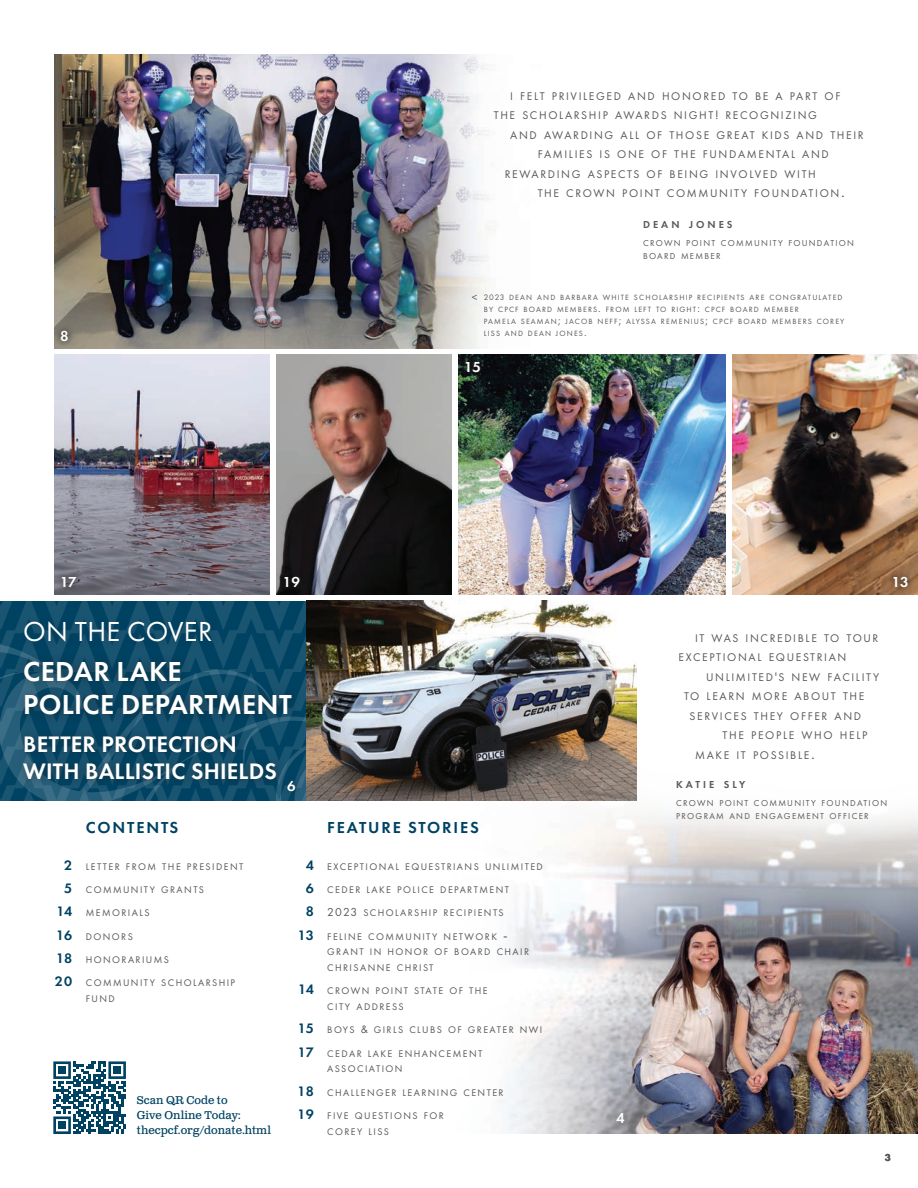
<style>
.page{position:relative;width:918px;height:1188px;background:#fff}
.page>*{position:absolute;margin:0;border:0;box-sizing:border-box;transform-origin:0 0}
.t1{font:600 28.5px "Futura PT";letter-spacing:.01em;color:#fff}
.t2{font:28.5px "Futura PT";letter-spacing:.01em;color:#fff}
.t3{font:600 23.25px "Futura PT";letter-spacing:.01em;color:#fff}
._06__Pull_Quotes{font:600 16.5px "Futura PT";letter-spacing:.11em;color:#004262}
._06__Pull_Quotes-2{font:600 15px "Futura PT";letter-spacing:-.01em;color:#fff}
.t4{font:600 15px "Futura PT";color:#fff}
.t5{font:11.55px/19.5px "Futura PT";letter-spacing:.145em;color:#57585a}
.t6{font:11.25px "Clarendon Text Pro";color:#004262}
.t7{font:11.25px "Futura PT";color:#57585a}
.t8{font:600 10.5px "Futura PT";letter-spacing:.285em;color:#57585a}
.t9{font:800 10.5px "Futura PT";color:#57585a}
._06__Pull_Quotes-3{font:10.05px "Futura PT";letter-spacing:.145em;color:#57585a}
.t10{font:8.85px/13.5px "Futura PT";letter-spacing:.145em;color:#57585a}
.t11{font:7.8px/12px "Futura PT";letter-spacing:.145em;color:#57585a}
.s1{font-size:12.75px}
.s2{font-size:16.5px}
.s3{font-size:8.25px}
.s4{font-size:11.25px}
.s5{font-weight:600;font-size:14.25px;color:#004262}
.s6{font-size:12px}
.s7{font-size:14.25px}
</style>
<div class="page">
<img style="left:527px;top:843px;width:391px;height:291px">
<svg style="left:396px;top:513px;width:522px;height:330px"></svg>
<svg style="left:396px;top:801px;width:131px;height:333px"></svg>
<img style="left:54px;top:54px;width:436px;height:294px">
<div style="left:54px;top:324px;width:21px;height:24px;background:#231f20;opacity:.75"></div>
<svg style="left:0;top:601px;width:307px;height:22px;background:#0c4a68"></svg>
<svg style="left:0;top:623px;width:307px;height:178px;background:#14506d"></svg>
<div style="left:281px;top:774px;width:22px;height:25px;background:#231f20;opacity:.5"></div>
<div style="left:18px;top:615px;width:202px;height:36px;background:#231f20;opacity:.2"></div>
<div style="left:17px;top:729px;width:267px;height:59px;background:#231f20;opacity:.5"></div>
<div style="left:16px;top:653px;width:286px;height:72px;background:#231f20;opacity:.5"></div>
<img style="left:307px;top:601px;width:329px;height:200px">
<div style="left:610px;top:1106px;width:22px;height:24px;background:#231f20;opacity:.5"></div>
<svg style="left:53px;top:1061px;width:73px;height:73px"></svg>
<div style="left:58px;top:1066px;width:8px;height:8px;background:#004262"></div>
<div style="left:113px;top:1066px;width:8px;height:8px;background:#004262"></div>
<div style="left:58px;top:1122px;width:8px;height:7px;background:#004262"></div>
<img style="left:458px;top:355px;width:268px;height:239px">
<div style="left:460px;top:355px;width:27px;height:24px;background:#231f20;opacity:.75"></div>
<img style="left:277px;top:355px;width:174px;height:239px">
<div style="left:278px;top:570px;width:28px;height:24px;background:#231f20;opacity:.75"></div>
<img style="left:54px;top:355px;width:216px;height:239px">
<div style="left:55px;top:570px;width:28px;height:24px;background:#231f20;opacity:.75"></div>
<img style="left:733px;top:355px;width:185px;height:239px">
<div style="left:887px;top:570px;width:28px;height:24px;background:#231f20;opacity:.75"></div>
<p class="t5" style="left:510px;top:86px;width:332px">I FELT PRIVILEGED AND HONORED TO BE A PART OF</p>
<p class="t5" style="left:494px;top:105px;width:325px">THE SCHOLARSHIP AWARDS NIGHT<span class="s1">!</span> RECOGNIZING</p>
<p class="t5" style="left:510px;top:125px;width:355px">AND AWARDING ALL OF THOSE GREAT KIDS AND THEIR</p>
<p class="t5" style="left:538px;top:144px;width:293px">FAMILIES IS ONE OF THE FUNDAMENTAL AND</p>
<p class="t5" style="left:505px;top:164px;width:313px">REWARDING ASPECTS OF BEING INVOLVED WITH</p>
<p class="t5" style="left:538px;top:183px;width:309px">THE CROWN POINT COMMUNITY FOUNDATION<span class="s2">.</span></p>
<p class="_06__Pull_Quotes-2" style="left:60px;top:327px;width:10px">8</p>
<p class="t8" style="left:643px;top:217px;width:91px">DEAN JONES</p>
<p class="t10" style="left:643px;top:236px;width:213px">CROWN POINT COMMUNITY FOUNDATION<br>BOARD MEMBER</p>
<p class="t11" style="left:484px;top:292px;width:360px"><span class="s3">2023</span> DEAN AND BARBARA WHITE SCHOLARSHIP RECIPIENTS ARE CONGRATULATED<br>BY CPCF BOARD MEMBERS<span class="s4">.</span> FROM LEFT TO RIGHT<span class="s4">:</span> CPCF BOARD MEMBER</p>
<p class="t11" style="left:484px;top:316px;width:362px">PAMELA SEAMAN<span class="s4">;</span> JACOB NEFF<span class="s4">;</span> ALYSSA REMENIUS<span class="s4">;</span> CPCF BOARD MEMBERS COREY<br>LISS AND DEAN JONES<span class="s4">.</span></p>
<p class="t7" style="left:472px;top:291px;width:7px">&lt;</p>
<p class="_06__Pull_Quotes-2" style="left:464px;top:358px;width:18px">15</p>
<p class="_06__Pull_Quotes-2" style="left:60px;top:572px;width:18px">17</p>
<p class="_06__Pull_Quotes-2" style="left:283px;top:572px;width:19px">19</p>
<p class="_06__Pull_Quotes-2" style="left:892px;top:572px;width:18px">13</p>
<p class="t2" style="left:23px;top:615px;width:191px">ON THE COVER</p>
<p class="t1" style="left:23px;top:654px;width:160px">CEDAR LAKE</p>
<p class="t1" style="left:23px;top:687px;width:270px">POLICE DEPARTMENT</p>
<p class="t3" style="left:23px;top:730px;width:215px">BETTER PROTECTION</p>
<p class="t3" style="left:23px;top:757px;width:255px">WITH BALLISTIC SHIELDS</p>
<p class="t4" style="left:287px;top:777px;width:10px">6</p>
<p class="_06__Pull_Quotes" style="left:86px;top:817px;width:94px">CONTENTS</p>
<p class="_06__Pull_Quotes-3" style="left:64px;top:861px;width:181px"><span class="s5">2</span> LETTER FROM THE PRESIDENT</p>
<p class="_06__Pull_Quotes-3" style="left:64px;top:884px;width:141px"><span class="s5">5</span> COMMUNITY GRANTS</p>
<p class="_06__Pull_Quotes-3" style="left:57px;top:907px;width:94px"><span class="s5">14</span> MEMORIALS</p>
<p class="_06__Pull_Quotes-3" style="left:56px;top:930px;width:78px"><span class="s5">16</span> DONORS</p>
<p class="_06__Pull_Quotes-3" style="left:56px;top:954px;width:114px"><span class="s5">18</span> HONORARIUMS</p>
<p class="_06__Pull_Quotes-3" style="left:55px;top:977px;width:182px"><span class="s5">20</span> COMMUNITY SCHOLARSHIP</p>
<p class="_06__Pull_Quotes-3" style="left:86px;top:993px;width:30px">FUND</p>
<p class="t6" style="left:137px;top:1093px;width:92px">Scan QR Code to</p>
<p class="t6" style="left:137px;top:1108px;width:106px">Give Online Today:</p>
<p class="t6" style="left:137px;top:1123px;width:136px">thecpcf.org/donate.html</p>
<p class="_06__Pull_Quotes" style="left:327px;top:817px;width:153px">FEATURE STORIES</p>
<p class="_06__Pull_Quotes-3" style="left:306px;top:861px;width:239px"><span class="s5">4</span> EXCEPTIONAL EQUESTRIANS UNLIMITED</p>
<p class="_06__Pull_Quotes-3" style="left:306px;top:884px;width:205px"><span class="s5">6</span> CEDER LAKE POLICE DEPARTMENT</p>
<p class="_06__Pull_Quotes-3" style="left:306px;top:907px;width:199px"><span class="s5">8</span> <span class="s6">2023</span> SCHOLARSHIP RECIPIENTS</p>
<p class="_06__Pull_Quotes-3" style="left:298px;top:930px;width:211px"><span class="s5">13</span> FELINE COMMUNITY NETWORK <span class="s7">-</span></p>
<p class="_06__Pull_Quotes-3" style="left:327px;top:946px;width:203px">GRANT IN HONOR OF BOARD CHAIR</p>
<p class="_06__Pull_Quotes-3" style="left:327px;top:962px;width:108px">CHRISANNE CHRIST</p>
<p class="_06__Pull_Quotes-3" style="left:298px;top:985px;width:191px"><span class="s5">14</span> CROWN POINT STATE OF THE</p>
<p class="_06__Pull_Quotes-3" style="left:327px;top:1001px;width:78px">CITY ADDRESS</p>
<p class="_06__Pull_Quotes-3" style="left:298px;top:1024px;width:246px"><span class="s5">15</span> BOYS <span class="s4">&amp;</span> GIRLS CLUBS OF GREATER NWI</p>
<p class="_06__Pull_Quotes-3" style="left:298px;top:1047px;width:186px"><span class="s5">17</span> CEDAR LAKE ENHANCEMENT</p>
<p class="_06__Pull_Quotes-3" style="left:327px;top:1063px;width:77px">ASSOCIATION</p>
<p class="_06__Pull_Quotes-3" style="left:298px;top:1086px;width:208px"><span class="s5">18</span> CHALLENGER LEARNING CENTER</p>
<p class="_06__Pull_Quotes-3" style="left:298px;top:1110px;width:148px"><span class="s5">19</span> FIVE QUESTIONS FOR</p>
<p class="_06__Pull_Quotes-3" style="left:327px;top:1125px;width:63px">COREY LISS</p>
<p class="t5" style="left:679px;top:628px;width:201px;text-indent:16px">IT WAS INCREDIBLE TO TOUR<br>EXCEPTIONAL EQUESTRIAN</p>
<p class="t5" style="left:706px;top:667px;width:175px">UNLIMITED<span class="s1">'</span>S NEW FACILITY</p>
<p class="t5" style="left:684px;top:687px;width:182px">TO LEARN MORE ABOUT THE</p>
<p class="t5" style="left:690px;top:706px;width:173px">SERVICES THEY OFFER AND</p>
<p class="t5" style="left:723px;top:726px;width:146px">THE PEOPLE WHO HELP</p>
<p class="t5" style="left:695px;top:745px;width:121px">MAKE IT POSSIBLE<span class="s2">.</span></p>
<p class="t8" style="left:676px;top:778px;width:71px">KATIE SLY</p>
<p class="t10" style="left:676px;top:796px;width:213px">CROWN POINT COMMUNITY FOUNDATION</p>
<p class="t10" style="left:676px;top:809px;width:194px">PROGRAM AND ENGAGEMENT OFFICER</p>
<p class="t4" style="left:616px;top:1109px;width:10px">4</p>
<p class="t9" style="left:885px;top:1151px;width:8px">3</p>
</div>
